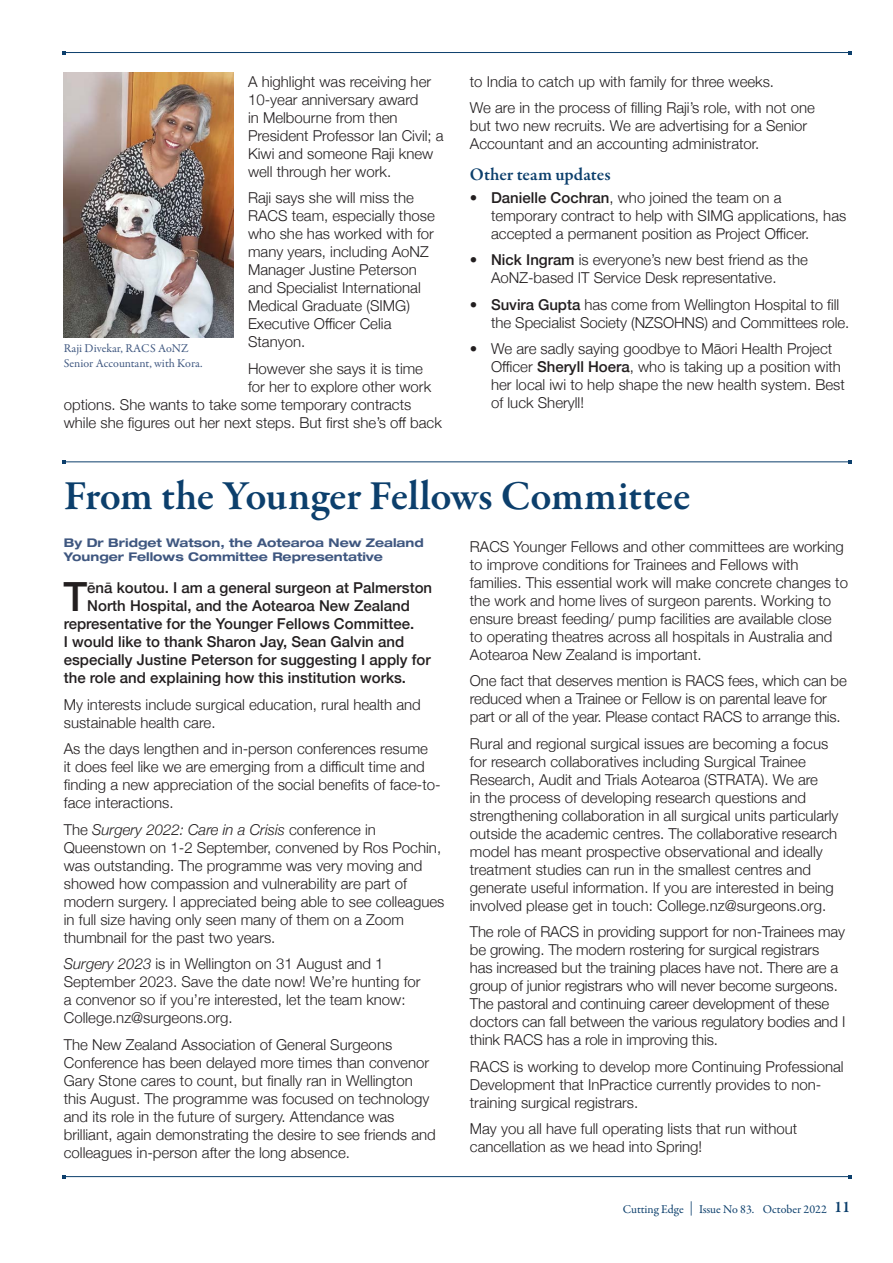
<style>
.page{position:relative;width:893px;height:1263px;background:#fff}
.page>*{position:absolute;margin:0;border:0;box-sizing:border-box;transform-origin:0 0}
.t1{font:600 42px "Garamond Premr Pro";letter-spacing:-.01em;color:#0c3f6c}
.Text_Body_1st_para{font:500 40.2px "Helvetica Neue";color:#231f20}
.Small_Subhead{font:600 18px "Garamond Premr Pro";color:#0c3f6c}
.Text_Body{font:300 15px/18px "Helvetica Neue";color:#231f20}
.Text_Body_1st_para-2{font:500 15px "Helvetica Neue";color:#231f20}
.byline{font:700 expanded 12px/14.4px "Helvetica Neue";color:#3f5780}
.t2{font:12px/14.2px "Garamond Premr Pro";color:#3f5780}
.t3{font:12px "Garamond Premr Pro";color:#0c3f6c}
.s1{font-weight:500}
.s2{font-style:italic}
.s3{font-size:14.4px}
.s4{font-weight:600;font-size:16.5px}
</style>
<div class="page">
<hr style="left:64px;top:1176px;width:786px;height:1px;background:#0c3f6c">
<hr style="left:64px;top:52px;width:786px;height:1px;background:#0c3f6c">
<hr style="left:64px;top:461px;width:786px;height:1px;background:#0c3f6c">
<img style="left:64px;top:72px;width:170px;height:265px">
<p class="Text_Body" style="left:248px;top:71px;width:197px">A highlight was receiving her<br>10-year anniversary award<br>in Melbourne from then<br>President Professor Ian Civil; a<br>Kiwi and someone Raji knew well through her work.</p>
<p class="Text_Body" style="left:248px;top:188px;width:188px">Raji says she will miss the<br>RACS team, especially those who she has worked with for many years, including AoNZ<br>Manager Justine Peterson and Specialist International<br>Medical Graduate (SIMG)<br>Executive Officer Celia<br>Stanyon.</p>
<p class="Text_Body" style="left:248px;top:358px;width:177px">However she says it is time</p>
<p class="Text_Body" style="left:248px;top:376px;width:185px">for her to explore other work</p>
<p class="Text_Body" style="left:64px;top:394px;width:349px">options. She wants to take some temporary contracts</p>
<p class="Text_Body" style="left:64px;top:412px;width:380px">while she figures out her next steps. But first she’s off back</p>
<p class="t2" style="left:64px;top:342px;width:140px">Raji Divekar, RACS AoNZ<br>Senior Accountant, with Kora.</p>
<p class="Text_Body" style="left:470px;top:71px;width:306px">to India to catch up with family for three weeks.</p>
<p class="Text_Body" style="left:470px;top:98px;width:347px">We are in the process of filling Raji’s role, with not one but two new recruits. We are advertising for a Senior<br>Accountant and an accounting administrator.</p>
<p class="Small_Subhead" style="left:470px;top:164px;width:142px">Other team updates</p>
<p class="Text_Body" style="left:491px;top:187px;width:357px;text-indent:-21px">• <span class="s1">Danielle Cochran</span>, who joined the team on a temporary contract to help with SIMG applications, has accepted a permanent position as Project Officer.</p>
<p class="Text_Body" style="left:491px;top:250px;width:318px;text-indent:-21px">• <span class="s1">Nick Ingram</span> is everyone’s new best friend as the<br>AoNZ-based IT Service Desk representative.</p>
<p class="Text_Body" style="left:491px;top:294px;width:360px;text-indent:-21px">• <span class="s1">Suvira Gupta</span> has come from Wellington Hospital to fill the Specialist Society (NZSOHNS) and Committees role.</p>
<p class="Text_Body" style="left:491px;top:339px;width:355px;text-indent:-21px">• We are sadly saying goodbye to Māori Health Project Officer <span class="s1">Sheryll Hoera</span>, who is taking up a position with her local iwi to help shape the new health system. Best of luck Sheryll!</p>
<p class="t1" style="left:64px;top:471px;width:628px">From the Younger Fellows Committee</p>
<p class="byline" style="left:64px;top:535px;width:361px">By Dr Bridget Watson, the Aotearoa New Zealand<br>Younger Fellows Committee Representative</p>
<p class="Text_Body_1st_para" style="left:63px;top:565px;width:25px">T</p>
<p class="Text_Body_1st_para-2" style="left:87px;top:576px;width:346px">ēnā koutou. I am a general surgeon at Palmerston</p>
<p class="Text_Body" style="left:470px;top:536px;width:380px">RACS Younger Fellows and other committees are working to improve conditions for Trainees and Fellows with families. This essential work will make concrete changes to the work and home lives of surgeon parents. Working to ensure breast feeding/ pump facilities are available close to operating theatres across all hospitals in Australia and Aotearoa New Zealand is important.</p>
<p class="Text_Body" style="left:470px;top:671px;width:378px">One fact that deserves mention is RACS fees, which can be reduced when a Trainee or Fellow is on parental leave for part or all of the year. Please contact RACS to arrange this.</p>
<p class="Text_Body" style="left:470px;top:733px;width:370px">Rural and regional surgical issues are becoming a focus for research collaboratives including Surgical Trainee Research, Audit and Trials Aotearoa (STRATA). We are<br>in the process of developing research questions and strengthening collaboration in all surgical units particularly outside the academic centres. The collaborative research model has meant prospective observational and ideally treatment studies can run in the smallest centres and generate useful information. If you are interested in being involved please get in touch: College.nz@surgeons.org.</p>
<p class="Text_Body" style="left:470px;top:922px;width:377px">The role of RACS in providing support for non-Trainees may be growing. The modern rostering for surgical registrars has increased but the training places have not. There are a group of junior registrars who will never become surgeons.<br>The pastoral and continuing career development of these doctors can fall between the various regulatory bodies and I think RACS has a role in improving this.</p>
<p class="Text_Body" style="left:470px;top:1056px;width:375px">RACS is working to develop more Continuing Professional<br>Development that InPractice currently provides to non&shy;training surgical registrars.</p>
<p class="Text_Body" style="left:470px;top:1119px;width:329px">May you all have full operating lists that run without cancellation as we head into Spring!</p>
<p class="Text_Body_1st_para-2" style="left:87px;top:594px;width:324px">North Hospital, and the Aotearoa New Zealand</p>
<p class="Text_Body_1st_para-2" style="left:64px;top:612px;width:352px">representative for the Younger Fellows Committee.</p>
<p class="Text_Body_1st_para-2" style="left:64px;top:630px;width:342px">I would like to thank Sharon Jay, Sean Galvin and</p>
<p class="Text_Body_1st_para-2" style="left:64px;top:648px;width:368px">especially Justine Peterson for suggesting I apply for</p>
<p class="Text_Body_1st_para-2" style="left:64px;top:666px;width:344px">the role and explaining how this institution works.</p>
<p class="Text_Body" style="left:64px;top:694px;width:359px">My interests include surgical education, rural health and sustainable health care.</p>
<p class="Text_Body" style="left:64px;top:739px;width:379px">As the days lengthen and in-person conferences resume<br>it does feel like we are emerging from a difficult time and finding a new appreciation of the social benefits of face-to&shy;face interactions.</p>
<p class="Text_Body" style="left:64px;top:819px;width:382px">The <span class="s2">Surgery 2022: Care in a Crisis</span> conference in Queenstown on 1-2 September, convened by Ros Pochin, was outstanding. The programme was very moving and showed how compassion and vulnerability are part of modern surgery. I appreciated being able to see colleagues in full size having only seen many of them on a Zoom thumbnail for the past two years.</p>
<p class="Text_Body" style="left:64px;top:954px;width:358px"><span class="s2">Surgery 2023</span> is in Wellington on 31 August and 1<br>September 2023. Save the date now! We’re hunting for a convenor so if you’re interested, let the team know:<br>College.nz@surgeons.org.</p>
<p class="Text_Body" style="left:64px;top:1034px;width:374px">The New Zealand Association of General Surgeons Conference has been delayed more times than convenor Gary Stone cares to count, but finally ran in Wellington this August. The programme was focused on technology and its role in the future of surgery. Attendance was brilliant, again demonstrating the desire to see friends and colleagues in-person after the long absence.</p>
<p class="t3" style="left:623px;top:1201px;width:229px">Cutting Edge <span class="s3">|</span> Issue No 83. October 2022 <span class="s4">11</span></p>
</div>
